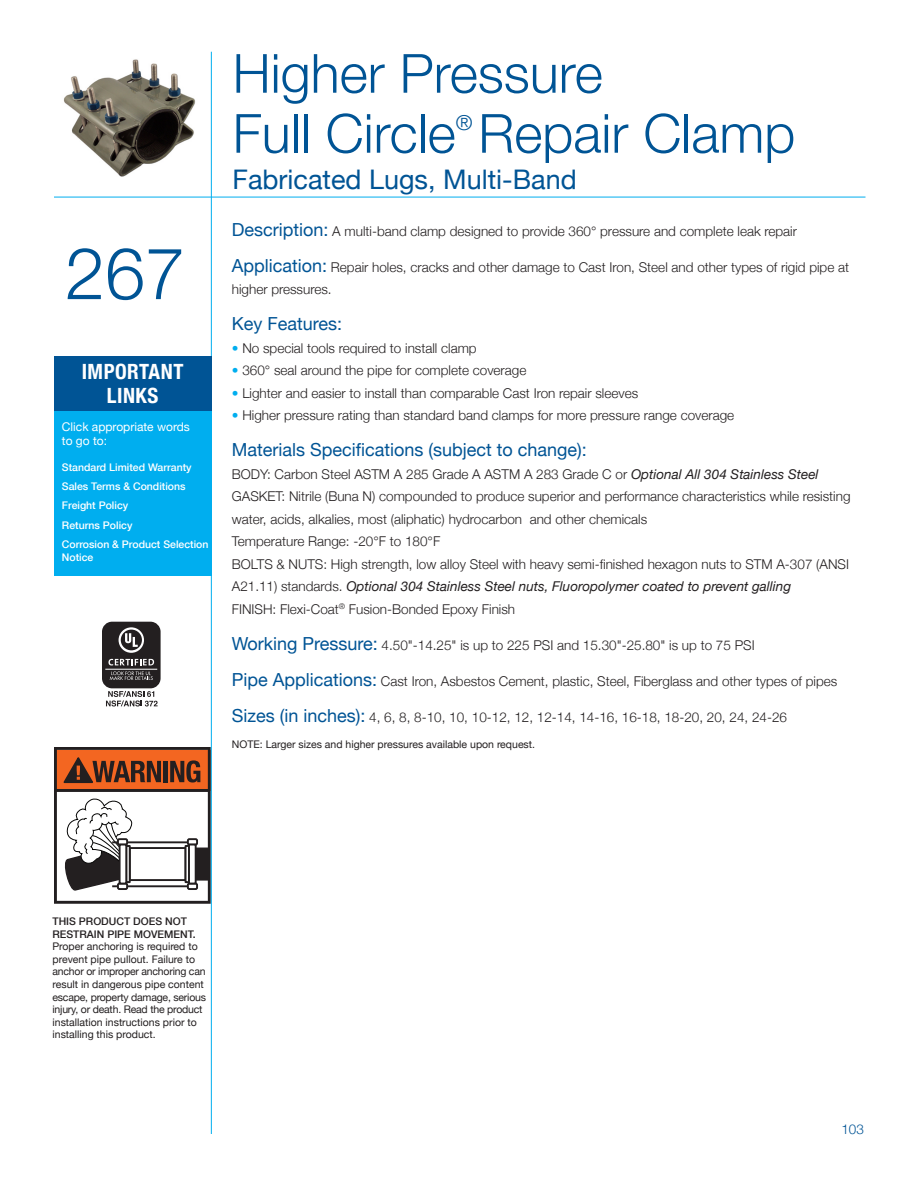
<style>
.page{position:relative;width:918px;height:1188px;background:#fff}
.page>*{position:absolute;margin:0;border:0;box-sizing:border-box;transform-origin:0 0}
.Section_Paragraph{font:300 72px "Helvetica Neue";color:#005495}
.Product_Header{font:300 54px "Helvetica Neue";color:#005495}
.Product_Subhead{font:27px "Helvetica Neue";color:#005495}
.t1{font:700 condensed 21px "Helvetica Neue";letter-spacing:.025em;color:#fff}
.Product_Header-2{font:300 21px "Helvetica Neue";color:#005495}
.Body_Text{font:18px "Helvetica Neue";color:#005495}
.Body_Text-2{font:300 13.5px/22.5px "Helvetica Neue";color:#231f20}
.t2{font:300 13.5px "Helvetica Neue";color:#005495}
.Disclaimer{font:12px "Helvetica Neue";color:#fff}
.Disclaimer-2{font:10.5px/12.6px "Helvetica Neue";color:#231f20}
.Disclaimer-3{font:500 10.5px/12.6px "Helvetica Neue";color:#fff}
.Body_Text-3{font:10.5px "Helvetica Neue";color:#231f20}
.Disclaimer-4{font:500 10.5px/12.6px "Helvetica Neue";color:#231f20}
.s1{font-weight:400;font-size:18px;color:#005495}
.s2{color:#00aeef}
.s3{font-weight:400;font-style:italic}
</style>
<div class="page">
<svg style="left:54px;top:747px;width:157px;height:157px"></svg>
<hr style="left:112px;top:841px;width:77px;height:2px;background:#231f20">
<hr style="left:112px;top:885px;width:77px;height:2px;background:#231f20">
<div style="left:188px;top:839px;width:9px;height:6px;background:#fff"></div>
<div style="left:187px;top:838px;width:11px;height:8px;border:2px solid #231f20"></div>
<div style="left:118px;top:839px;width:9px;height:6px;background:#fff"></div>
<div style="left:117px;top:838px;width:11px;height:8px;border:2px solid #231f20"></div>
<div style="left:188px;top:884px;width:9px;height:5px;background:#fff"></div>
<div style="left:187px;top:883px;width:11px;height:7px;border:2px solid #231f20"></div>
<div style="left:118px;top:884px;width:9px;height:5px;background:#fff"></div>
<div style="left:117px;top:883px;width:11px;height:7px;border:2px solid #231f20"></div>
<div style="left:130px;top:848px;width:56px;height:32px;background:#fff"></div>
<div style="left:129px;top:847px;width:57px;height:34px;border:2px solid #231f20"></div>
<div style="left:125px;top:845px;width:6px;height:38px;border:2px solid #231f20"></div>
<div style="left:120px;top:845px;width:6px;height:39px;background:#fff"></div>
<div style="left:119px;top:844px;width:8px;height:40px;border:2px solid #231f20"></div>
<div style="left:185px;top:845px;width:5px;height:38px;border:2px solid #231f20"></div>
<div style="left:189px;top:845px;width:7px;height:39px;background:#fff"></div>
<div style="left:188px;top:844px;width:9px;height:40px;border:2px solid #231f20"></div>
<hr style="left:55px;top:789px;width:154px;height:3px;background:#231f20">
<div style="left:102px;top:622px;width:59px;height:66px;background:#231f20;border-radius:10px"></div>
<svg style="left:119px;top:627px;width:25px;height:26px"></svg>
<svg style="left:108px;top:659px;width:46px;height:6px"></svg>
<hr style="left:105px;top:669px;width:52px;height:1px;background:#fff">
<svg style="left:110px;top:671px;width:43px;height:9px"></svg>
<svg style="left:106px;top:691px;width:52px;height:15px"></svg>
<hr style="left:211px;top:52px;width:1px;height:1082px;background:#00aeef">
<hr style="left:54px;top:197px;width:812px;height:1px;background:#00aeef">
<img style="left:64px;top:59px;width:132px;height:118px">
<div style="left:54px;top:360px;width:157px;height:216px;background:#00aeef"></div>
<div style="left:54px;top:356px;width:158px;height:54px;background:#005495"></div>
<p class="Section_Paragraph" style="left:65px;top:215px;width:122px">267</p>
<p class="t1" style="left:82px;top:355px;width:103px">IMPORTANT</p>
<p class="t1" style="left:107px;top:379px;width:53px">LINKS</p>
<p class="Disclaimer" style="left:62px;top:418px;width:130px">Click appropriate words</p>
<p class="Disclaimer" style="left:62px;top:432px;width:47px">to go to:</p>
<p class="Disclaimer-3" style="left:62px;top:460px;width:131px">Standard Limited Warranty</p>
<p class="Disclaimer-3" style="left:62px;top:479px;width:125px">Sales Terms &amp; Conditions</p>
<p class="Disclaimer-3" style="left:62px;top:499px;width:68px">Freight Policy</p>
<p class="Disclaimer-3" style="left:62px;top:518px;width:72px">Returns Policy</p>
<p class="Disclaimer-3" style="left:62px;top:538px;width:148px">Corrosion &amp; Product Selection<br>Notice</p>
<p class="Product_Header" style="left:233px;top:30px;width:372px">Higher Pressure</p>
<p class="Product_Header" style="left:233px;top:90px;width:564px">Full Circle Repair Clamp</p>
<p class="Product_Header-2" style="left:456px;top:106px;width:18px">®</p>
<p class="Product_Subhead" style="left:233px;top:160px;width:346px">Fabricated Lugs, Multi-Band</p>
<p class="Body_Text-2" style="left:232px;top:219px;width:567px"><span class="s1">Description:</span> A multi-band clamp designed to provide 360° pressure and complete leak repair</p>
<p class="Body_Text-2" style="left:232px;top:255px;width:619px"><span class="s1">Application:</span> Repair holes, cracks and other damage to Cast Iron, Steel and other types of rigid pipe at higher pressures.</p>
<p class="Body_Text" style="left:232px;top:311px;width:112px">Key Features:</p>
<p class="Body_Text-2" style="left:232px;top:336px;width:246px"><span class="s2">•</span> No special tools required to install clamp</p>
<p class="Body_Text-2" style="left:232px;top:359px;width:296px"><span class="s2">•</span> 360° seal around the pipe for complete coverage</p>
<p class="Body_Text-2" style="left:232px;top:381px;width:408px"><span class="s2">•</span> Lighter and easier to install than comparable Cast Iron repair sleeves</p>
<p class="Body_Text-2" style="left:232px;top:404px;width:504px"><span class="s2">•</span> Higher pressure rating than standard band clamps for more pressure range coverage</p>
<p class="Body_Text" style="left:232px;top:437px;width:357px">Materials Specifications (subject to change):</p>
<p class="Body_Text-2" style="left:232px;top:462px;width:620px">BODY: Carbon Steel ASTM A 285 Grade A ASTM A 283 Grade C or <span class="s3">Optional All 304 Stainless Steel </span>GASKET: Nitrile (Buna N) compounded to produce superior and performance characteristics while resisting water, acids, alkalies, most (aliphatic) hydrocarbon and other chemicals<br>Temperature Range: -20°F to 180°F<br>BOLTS &amp; NUTS: High strength, low alloy Steel with heavy semi-finished hexagon nuts to STM A-307 (ANSI A21.11) standards. <span class="s3">Optional 304 Stainless Steel nuts, Fluoropolymer coated to prevent galling<br></span>FINISH: Flexi-Coat<sup>®</sup> Fusion-Bonded Epoxy Finish</p>
<p class="Body_Text-2" style="left:232px;top:633px;width:524px"><span class="s1">Working Pressure:</span> 4.50"-14.25" is up to 225 PSI and 15.30"-25.80" is up to 75 PSI</p>
<p class="Body_Text-2" style="left:232px;top:669px;width:607px"><span class="s1">Pipe Applications:</span> Cast Iron, Asbestos Cement, plastic, Steel, Fiberglass and other types of pipes</p>
<p class="Body_Text-2" style="left:232px;top:705px;width:557px"><span class="s1">Sizes (in inches):</span> 4, 6, 8, 8-10, 10, 10-12, 12, 12-14, 14-16, 16-18, 18-20, 20, 24, 24-26</p>
<p class="Body_Text-3" style="left:232px;top:737px;width:305px">NOTE: Larger sizes and higher pressures available upon request.</p>
<p class="Disclaimer-4" style="left:52px;top:915px;width:145px">THIS PRODUCT DOES NOT<br>RESTRAIN PIPE MOVEMENT.</p>
<p class="Disclaimer-2" style="left:52px;top:941px;width:155px">Proper anchoring is required to prevent pipe pullout. Failure to anchor or improper anchoring can result in dangerous pipe content escape, property damage, serious injury, or death. Read the product installation instructions prior to installing this product.</p>
<p class="t2" style="left:841px;top:1118px;width:24px">103</p>
</div>
